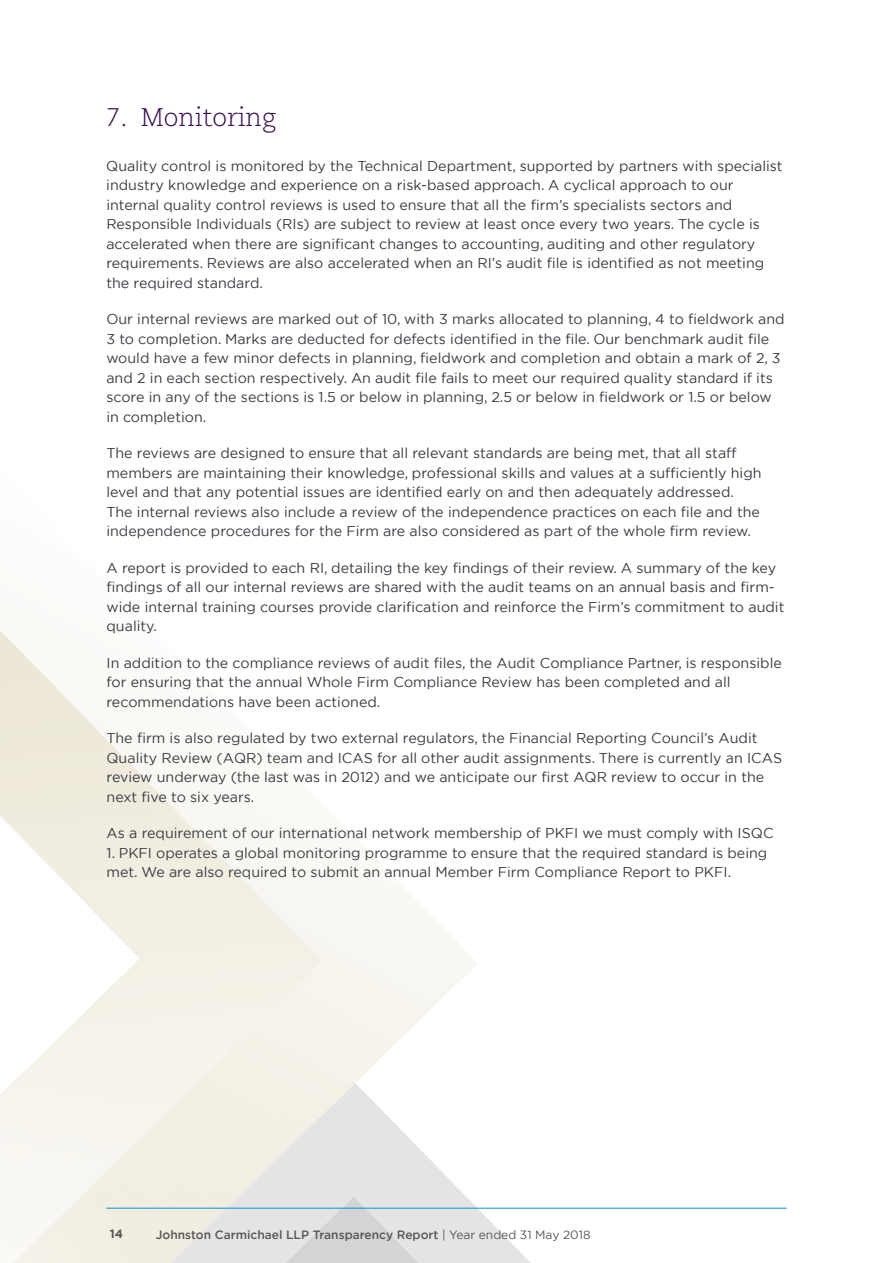
<style>
.page{position:relative;width:893px;height:1263px;background:#fff}
.page>*{position:absolute;margin:0;border:0;box-sizing:border-box;transform-origin:0 0}
.t1{font:300 25.5px "Caecilia LT Std";color:#3c1252}
.t2{font:14.25px/19.5px "Gotham";color:#3b3c43}
.t3{font:500 12px "Gotham";color:#575756}
.t4{font:700 12px "Gotham";color:#575756}
.s1{font-weight:400}
</style>
<div class="page">
<svg style="left:333px;top:850px;width:144px;height:222px"></svg>
<svg style="left:333px;top:1072px;width:437px;height:136px"></svg>
<svg style="left:0;top:630px;width:333px;height:633px"></svg>
<svg style="left:19px;top:1186px;width:632px;height:77px"></svg>
<hr style="left:106px;top:1208px;width:681px;height:1px;background:#0094d3">
<h1 class="t1" style="left:106px;top:103px;width:171px">7. Monitoring</h1>
<p class="t2" style="left:106px;top:156px;width:678px">Quality control is monitored by the Technical Department, supported by partners with specialist industry knowledge and experience on a risk-based approach. A cyclical approach to our internal quality control reviews is used to ensure that all the firm’s specialists sectors and Responsible Individuals (RIs) are subject to review at least once every two years. The cycle is accelerated when there are significant changes to accounting, auditing and other regulatory requirements. Reviews are also accelerated when an RI’s audit file is identified as not meeting the required standard.</p>
<p class="t2" style="left:106px;top:309px;width:680px">Our internal reviews are marked out of 10, with 3 marks allocated to planning, 4 to fieldwork and 3 to completion. Marks are deducted for defects identified in the file. Our benchmark audit file would have a few minor defects in planning, fieldwork and completion and obtain a mark of 2, 3 and 2 in each section respectively. An audit file fails to meet our required quality standard if its score in any of the sections is 1.5 or below in planning, 2.5 or below in fieldwork or 1.5 or below in completion.</p>
<p class="t2" style="left:106px;top:443px;width:657px">The reviews are designed to ensure that all relevant standards are being met, that all staff members are maintaining their knowledge, professional skills and values at a sufficiently high level and that any potential issues are identified early on and then adequately addressed.<br>The internal reviews also include a review of the independence practices on each file and the independence procedures for the Firm are also considered as part of the whole firm review.</p>
<p class="t2" style="left:106px;top:558px;width:679px">A report is provided to each RI, detailing the key findings of their review. A summary of the key findings of all our internal reviews are shared with the audit teams on an annual basis and firm&shy;wide internal training courses provide clarification and reinforce the Firm’s commitment to audit quality.</p>
<p class="t2" style="left:107px;top:653px;width:677px">In addition to the compliance reviews of audit files, the Audit Compliance Partner, is responsible for ensuring that the annual Whole Firm Compliance Review has been completed and all recommendations have been actioned.</p>
<p class="t2" style="left:107px;top:728px;width:677px">The firm is also regulated by two external regulators, the Financial Reporting Council’s Audit Quality Review (AQR) team and ICAS for all other audit assignments. There is currently an ICAS review underway (the last was in 2012) and we anticipate our first AQR review to occur in the next five to six years.</p>
<p class="t2" style="left:107px;top:823px;width:668px">As a requirement of our international network membership of PKFI we must comply with ISQC</p>
<p class="t2" style="left:107px;top:843px;width:662px">1. PKFI operates a global monitoring programme to ensure that the required standard is being met. We are also required to submit an annual Member Firm Compliance Report to PKFI.</p>
<p class="t4" style="left:110px;top:1226px;width:15px">14</p>
<p class="t3" style="left:156px;top:1227px;width:436px">Johnston Carmichael LLP Transparency Report <span class="s1">| Year ended 31 May 2018</span></p>
</div>
